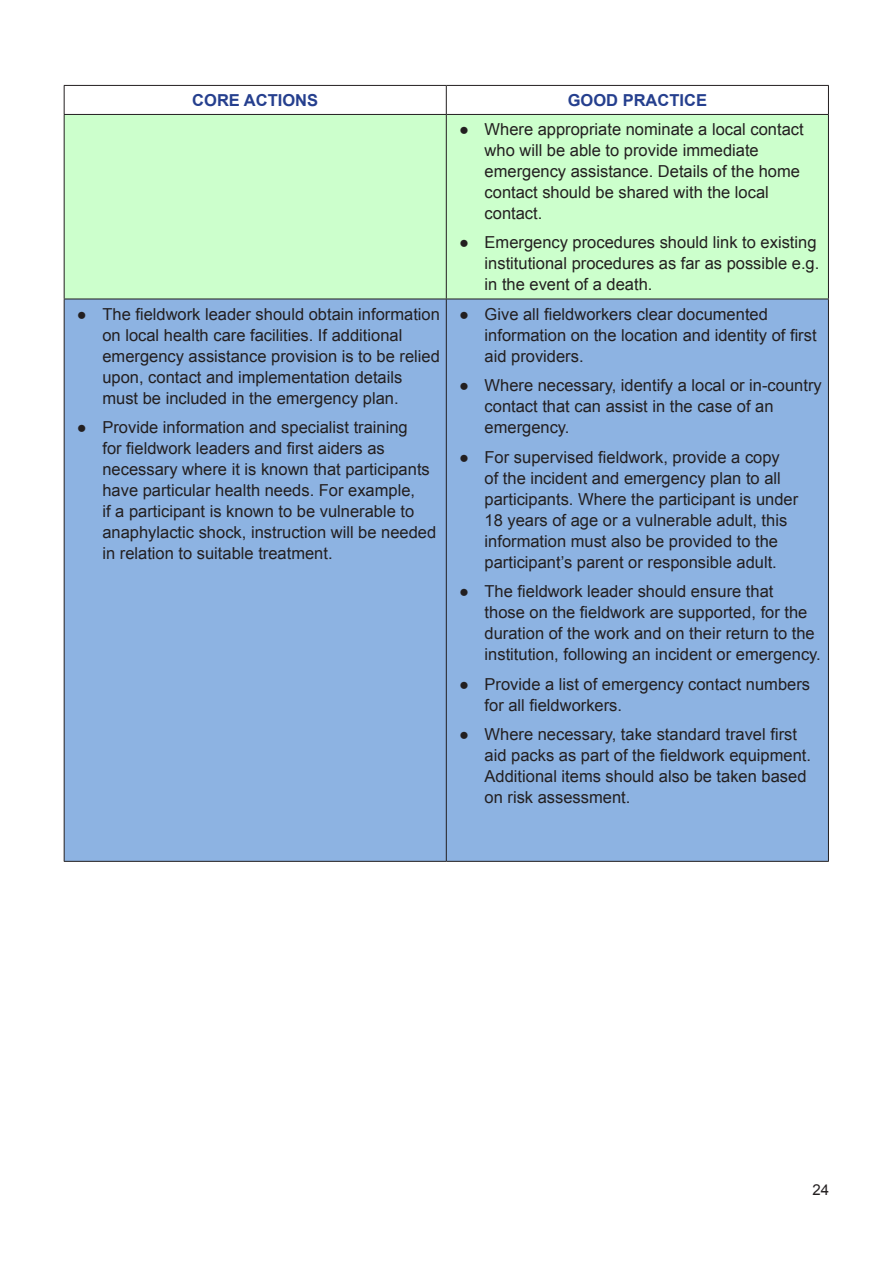
<style>
.page{position:relative;width:893px;height:1263px;background:#fff}
.page>*{position:absolute;margin:0;border:0;box-sizing:border-box;transform-origin:0 0}
.Table_Normal_Bullet{font:16.5px/21px "Arial";color:#231f20}
.Table_Heading1{font:700 16.5px "Arial";color:#253f8e}
.t1{font:15px "Arial";color:#231f20}
</style>
<div class="page">
<div style="left:65px;top:115px;width:763px;height:184px;background:#cfc"></div>
<div style="left:65px;top:300px;width:763px;height:561px;background:#8db3e2"></div>
<svg style="left:446px;top:86px;width:1px;height:28px"></svg>
<hr style="left:446px;top:115px;width:1px;height:184px;background:#231f20">
<hr style="left:446px;top:299px;width:1px;height:562px;background:#231f20">
<hr style="left:64px;top:85px;width:382px;height:1px;background:#231f20">
<svg style="left:64px;top:86px;width:1px;height:28px"></svg>
<hr style="left:446px;top:85px;width:383px;height:1px;background:#231f20">
<svg style="left:828px;top:86px;width:1px;height:28px"></svg>
<hr style="left:64px;top:114px;width:382px;height:1px;background:#231f20">
<hr style="left:446px;top:114px;width:383px;height:1px;background:#231f20">
<hr style="left:64px;top:115px;width:1px;height:184px;background:#231f20">
<hr style="left:828px;top:115px;width:1px;height:184px;background:#231f20">
<hr style="left:64px;top:299px;width:382px;height:1px;background:#231f20">
<hr style="left:64px;top:299px;width:1px;height:562px;background:#231f20">
<hr style="left:446px;top:299px;width:383px;height:1px;background:#231f20">
<hr style="left:828px;top:299px;width:1px;height:562px;background:#231f20">
<hr style="left:64px;top:861px;width:382px;height:1px;background:#231f20">
<hr style="left:446px;top:861px;width:383px;height:1px;background:#231f20">
<p class="Table_Heading1" style="left:192px;top:89px;width:127px">CORE ACTIONS</p>
<p class="Table_Heading1" style="left:568px;top:89px;width:141px">GOOD PRACTICE</p>
<p class="Table_Normal_Bullet" style="left:485px;top:119px;width:321px;text-indent:-26px">● Where appropriate nominate a local contact who will be able to provide immediate emergency assistance. Details of the home contact should be shared with the local contact.</p>
<p class="Table_Normal_Bullet" style="left:485px;top:232px;width:336px;text-indent:-26px">● Emergency procedures should link to existing institutional procedures as far as possible e.g. in the event of a death.</p>
<p class="Table_Normal_Bullet" style="left:102px;top:303px;width:339px;text-indent:-26px">● The fieldwork leader should obtain information on local health care facilities. If additional emergency assistance provision is to be relied upon, contact and implementation details must be included in the emergency plan.</p>
<p class="Table_Normal_Bullet" style="left:102px;top:417px;width:335px;text-indent:-26px">● Provide information and specialist training<br>for fieldwork leaders and first aiders as necessary where it is known that participants have particular health needs. For example,<br>if a participant is known to be vulnerable to anaphylactic shock, instruction will be needed in relation to suitable treatment.</p>
<p class="Table_Normal_Bullet" style="left:485px;top:303px;width:333px;text-indent:-26px">● Give all fieldworkers clear documented information on the location and identity of first aid providers.</p>
<p class="Table_Normal_Bullet" style="left:485px;top:375px;width:339px;text-indent:-26px">● Where necessary, identify a local or in-country contact that can assist in the case of an emergency.</p>
<p class="Table_Normal_Bullet" style="left:485px;top:446px;width:315px;text-indent:-26px">● For supervised fieldwork, provide a copy<br>of the incident and emergency plan to all participants. Where the participant is under 18 years of age or a vulnerable adult, this information must also be provided to the participant’s parent or responsible adult.</p>
<p class="Table_Normal_Bullet" style="left:485px;top:581px;width:338px;text-indent:-26px">● The fieldwork leader should ensure that<br>those on the fieldwork are supported, for the duration of the work and on their return to the institution, following an incident or emergency.</p>
<p class="Table_Normal_Bullet" style="left:485px;top:673px;width:327px;text-indent:-26px">● Provide a list of emergency contact numbers for all fieldworkers.</p>
<p class="Table_Normal_Bullet" style="left:485px;top:724px;width:328px;text-indent:-26px">● Where necessary, take standard travel first aid packs as part of the fieldwork equipment.<br>Additional items should also be taken based on risk assessment.</p>
<p class="t1" style="left:812px;top:1180px;width:18px">24</p>
</div>
